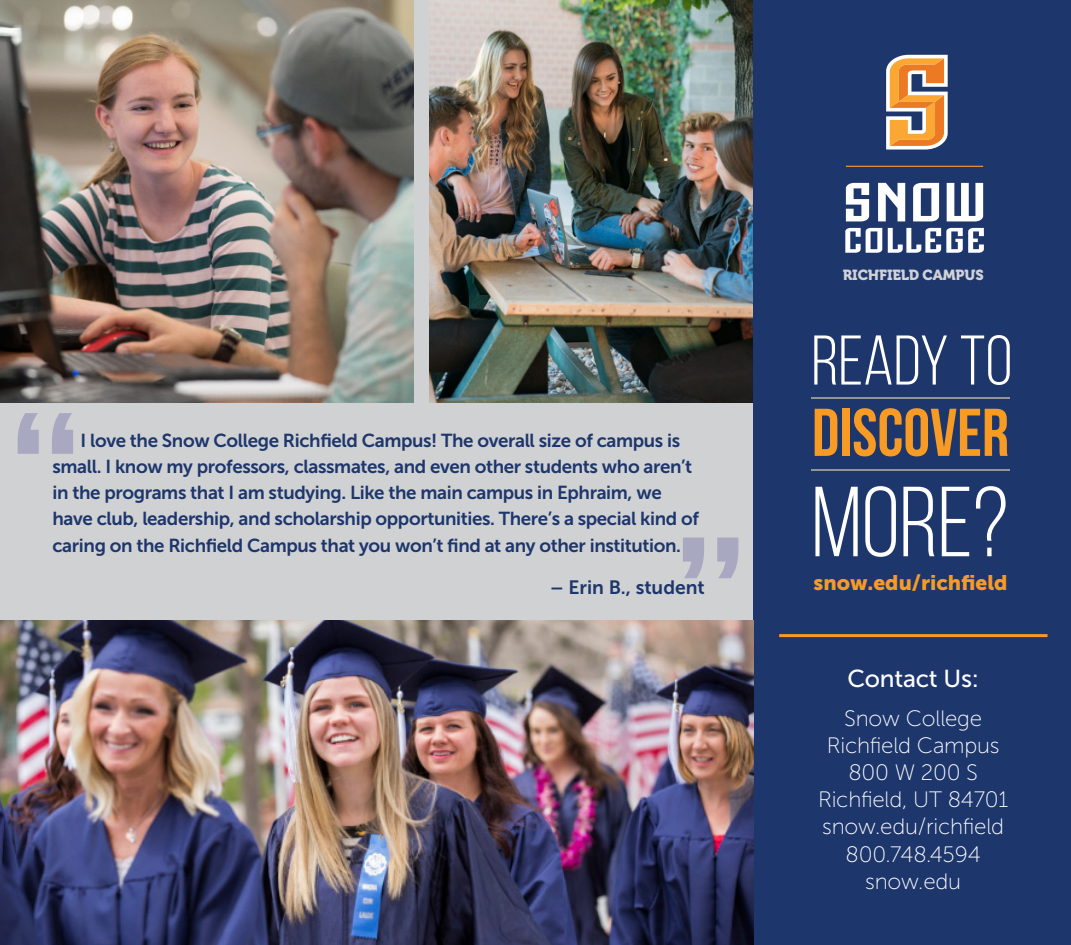
<style>
.page{position:relative;width:1071px;height:945px;background:#fff}
.page>*{position:absolute;margin:0;border:0;box-sizing:border-box;transform-origin:0 0}
.t1{font:99.4px "Bebas Neue";color:#fff}
.t2{font:70.17px "Bebas Neue";color:#fff}
.t3{font:700 67.38px "Bebas Neue";color:#f89b24}
.t4{font:24.5px "Museo Sans 500";letter-spacing:-.01em;color:#fff}
.t5{font:22.22px "Museo Sans 100";letter-spacing:-.01em;color:#fff}
.t6{font:21px "Museo Sans 900";color:#f89b24}
.t7{font:19.25px "Museo Sans 700";color:#1d366c}
.t8{font:18.72px/26.2px "Museo Sans 700";letter-spacing:-.02em;color:#1d366c}
.t9{font:14.53px "Museo 900";letter-spacing:-.01em;color:#d1d2d4}
</style>
<div class="page">
<img style="left:429px;top:0;width:324px;height:404px">
<img style="left:0;top:0;width:415px;height:404px">
<div style="left:0;top:404px;width:768px;height:218px;background:#d0d1d3"></div>
<div style="left:753px;top:0;width:318px;height:945px;background:#1d366c"></div>
<div style="left:779px;top:634px;width:269px;height:3px;border:2px solid #f89b24"></div>
<hr style="left:811px;top:397px;width:199px;height:1px;background:#939598">
<hr style="left:811px;top:469px;width:199px;height:1px;background:#939598">
<svg style="left:846px;top:183px;width:23px;height:38px"></svg>
<svg style="left:913px;top:183px;width:26px;height:38px"></svg>
<svg style="left:845px;top:228px;width:37px;height:25px"></svg>
<svg style="left:878px;top:183px;width:27px;height:38px"></svg>
<svg style="left:947px;top:183px;width:36px;height:38px"></svg>
<svg style="left:888px;top:228px;width:96px;height:25px"></svg>
<hr style="left:846px;top:166px;width:137px;height:1px;background:#f89b24">
<svg style="left:886px;top:55px;width:62px;height:95px;background:#d7a474"></svg>
<svg style="left:18px;top:413px;width:55px;height:41px"></svg>
<svg style="left:683px;top:538px;width:55px;height:40px"></svg>
<img style="left:0;top:620px;width:753px;height:325px">
<div style="left:415px;top:0;width:14px;height:405px;background:#d0d1d3"></div>
<p class="t8" style="left:52px;top:427px;width:648px;text-indent:28px">I love the Snow College Richfield Campus! The overall size of campus is small. I know my professors, classmates, and even other students who aren’t in the programs that I am studying. Like the main campus in Ephraim, we have club, leadership, and scholarship opportunities. There’s a special kind of caring on the Richfield Campus that you won’t find at any other institution.</p>
<p class="t7" style="left:550px;top:576px;width:156px">– Erin B., student</p>
<p class="t9" style="left:843px;top:267px;width:142px">RICHFIELD CAMPUS</p>
<p class="t2" style="left:811px;top:323px;width:202px">READY TO</p>
<p class="t3" style="left:812px;top:396px;width:199px">DISCOVER</p>
<p class="t1" style="left:811px;top:469px;width:199px">MORE?</p>
<p class="t6" style="left:814px;top:571px;width:196px">snow.edu/richfield</p>
<p class="t4" style="left:847px;top:666px;width:133px">Contact Us:</p>
<p class="t5" style="left:844px;top:707px;width:139px">Snow College</p>
<p class="t5" style="left:827px;top:734px;width:174px">Richfield Campus</p>
<p class="t5" style="left:848px;top:761px;width:131px">800 W 200 S</p>
<p class="t5" style="left:818px;top:788px;width:192px">Richfield, UT 84701</p>
<p class="t5" style="left:822px;top:815px;width:183px">snow.edu/richfield</p>
<p class="t5" style="left:846px;top:842px;width:137px">800.748.4594</p>
<p class="t5" style="left:865px;top:869px;width:97px">snow.edu</p>
</div>
